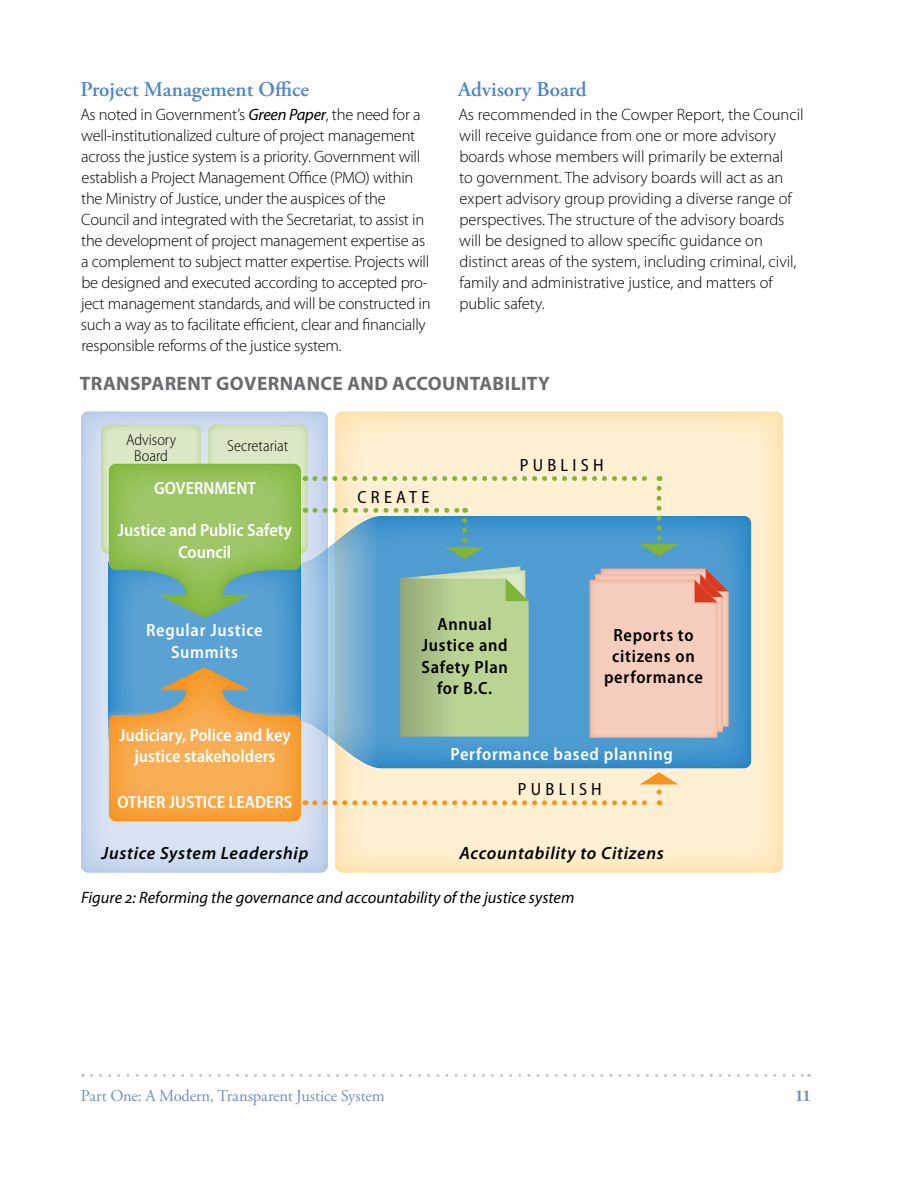
<style>
.page{position:relative;width:918px;height:1188px;background:#fff}
.page>*{position:absolute;margin:0;border:0;box-sizing:border-box;transform-origin:0 0}
.t1{font:600 21px "Adobe Garamond Pro";color:#5087c7}
.t2{font:700 19.5px "Myriad Pro";letter-spacing:.02em;color:#6b6c6f}
.t3{font:600 semi-condensed 17.7px/21.3px "Myriad Pro";color:#fff;text-align:center}
.t4{font:600 semi-condensed 17.7px/21.3px "Myriad Pro";letter-spacing:.04em;color:#000;text-align:center}
.t5{font:italic 600 17.7px "Myriad Pro";letter-spacing:.04em;color:#000}
.t6{font:600 semi-condensed 17.7px/21.3px "Myriad Pro";letter-spacing:.04em;color:#fff;text-align:center}
.t7{font:semi-condensed 17.7px "Myriad Pro";letter-spacing:.24em;color:#000}
.t8{font:300 16.5px/21px "Myriad Pro";letter-spacing:-.015em;color:#000}
.t9{font:italic 16.5px "Myriad Pro";color:#000}
.t10{font:16.5px "Adobe Garamond Pro";letter-spacing:-.015em;color:#758cbb}
.t11{font:700 16.5px "Adobe Garamond Pro";color:#758cbb}
.t12{font:300 semi-condensed 15.9px/15.9px "Myriad Pro";color:#000;text-align:center}
.s1{font-weight:400;font-style:italic}
</style>
<div class="page">
<svg style="left:91px;top:1074px;width:718px;height:3px"></svg>
<svg style="left:81px;top:412px;width:247px;height:461px;background:#ccd9ee"></svg>
<svg style="left:101px;top:425px;width:100px;height:129px;background:#d5e5c0"></svg>
<svg style="left:208px;top:425px;width:100px;height:129px;background:#d6e5c1"></svg>
<svg style="left:109px;top:618px;width:192px;height:49px;background:#549fd2"></svg>
<svg style="left:335px;top:412px;width:448px;height:461px;background:#feedcd"></svg>
<svg style="left:301px;top:516px;width:450px;height:252px;background:#5da2d1"></svg>
<svg style="left:109px;top:667px;width:197px;height:154px;background:#d1a569"></svg>
<svg style="left:315px;top:800px;width:345px;height:5px;background:#facc91"></svg>
<svg style="left:640px;top:772px;width:38px;height:20px"></svg>
<svg style="left:315px;top:476px;width:345px;height:5px;background:#ced899"></svg>
<svg style="left:640px;top:488px;width:38px;height:68px;background:#95bcbc"></svg>
<svg style="left:109px;top:464px;width:197px;height:154px;background:#87ba78"></svg>
<svg style="left:315px;top:508px;width:151px;height:5px"></svg>
<svg style="left:446px;top:520px;width:38px;height:39px"></svg>
<svg style="left:401px;top:566px;width:128px;height:171px;background:#adc891"></svg>
<svg style="left:590px;top:569px;width:139px;height:169px;background:#f0c5b6"></svg>
<p class="t1" style="left:80px;top:77px;width:230px">Project Management Office</p>
<p class="t8" style="left:80px;top:105px;width:352px">As noted in Government’s <span class="s1">Green Paper</span>, the need for a well-institutionalized culture of project management across the justice system is a priority. Government will establish a Project Management Office (PMO) within the Ministry of Justice, under the auspices of the Council and integrated with the Secretariat, to assist in the development of project management expertise as a complement to subject matter expertise. Projects will be designed and executed according to accepted pro&shy;ject management standards, and will be constructed in such a way as to facilitate efficient, clear and financially responsible reforms of the justice system.</p>
<p class="t1" style="left:458px;top:77px;width:130px">Advisory Board</p>
<p class="t8" style="left:458px;top:105px;width:347px">As recommended in the Cowper Report, the Council will receive guidance from one or more advisory boards whose members will primarily be external<br>to government. The advisory boards will act as an expert advisory group providing a diverse range of perspectives. The structure of the advisory boards will be designed to allow specific guidance on distinct areas of the system, including criminal, civil, family and administrative justice, and matters of public safety.</p>
<p class="t2" style="left:80px;top:373px;width:472px">TRANSPARENT GOVERNANCE AND ACCOUNTABILITY</p>
<p class="t12" style="left:126px;top:432px;width:52px">Advisory<br>Board</p>
<p class="t12" style="left:227px;top:438px;width:62px">Secretariat</p>
<p class="t3" style="left:154px;top:478px;width:103px">GOVERNMENT</p>
<p class="t3" style="left:118px;top:520px;width:176px">Justice and Public Safety<br>Council</p>
<p class="t7" style="left:358px;top:487px;width:73px">CREATE</p>
<p class="t7" style="left:520px;top:455px;width:85px">PUBLISH</p>
<p class="t6" style="left:146px;top:620px;width:118px">Regular Justice<br>Summits</p>
<p class="t4" style="left:421px;top:614px;width:88px">Annual<br>Justice and<br>Safety Plan for B.C.</p>
<p class="t3" style="left:119px;top:725px;width:173px">Judiciary, Police and key justice stakeholders</p>
<p class="t4" style="left:604px;top:625px;width:100px">Reports to citizens on performance</p>
<p class="t6" style="left:451px;top:744px;width:224px">Performance based planning</p>
<p class="t3" style="left:117px;top:792px;width:176px">OTHER JUSTICE LEADERS</p>
<p class="t7" style="left:518px;top:779px;width:85px">PUBLISH</p>
<p class="t5" style="left:102px;top:843px;width:208px">Justice System Leadership</p>
<p class="t5" style="left:460px;top:843px;width:206px">Accountability to Citizens</p>
<p class="t9" style="left:81px;top:888px;width:495px">Figure 2: Reforming the governance and accountability of the justice system</p>
<p class="t10" style="left:81px;top:1086px;width:306px">Part One: A Modern, Transparent Justice System</p>
<p class="t11" style="left:795px;top:1086px;width:18px">11</p>
</div>
